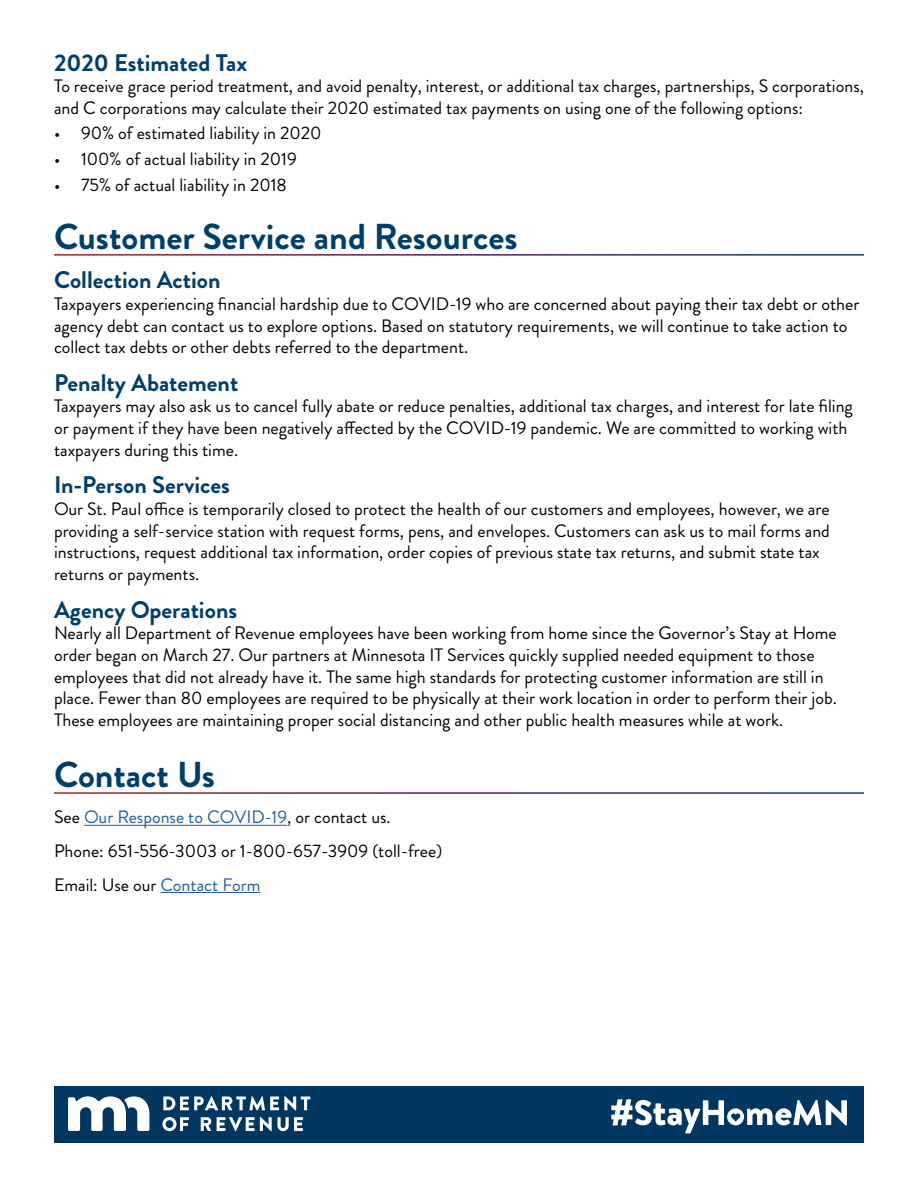
<style>
.page{position:relative;width:918px;height:1188px;background:#fff}
.page>*{position:absolute;margin:0;border:0;box-sizing:border-box;transform-origin:0 0}
.t1{font:700 36px "Brandon Grotesque";color:#003f6b}
.t2{font:700 24px "Brandon Grotesque";color:#003f6b}
.paragraph{font:18px/21.6px "Brandon Grotesque";color:#000}
.paragraph-2{font:18px "Brandon Grotesque";color:#215e9e}
.s1{color:#000}
.s2{color:#215e9e}
</style>
<div class="page">
<div style="left:54px;top:1087px;width:810px;height:56px;background:#003660"></div>
<svg style="left:68px;top:1096px;width:81px;height:35px"></svg>
<svg style="left:163px;top:1096px;width:147px;height:14px"></svg>
<svg style="left:162px;top:1117px;width:27px;height:14px"></svg>
<svg style="left:201px;top:1117px;width:10px;height:14px"></svg>
<svg style="left:217px;top:1117px;width:86px;height:14px"></svg>
<svg style="left:611px;top:1099px;width:236px;height:34px"></svg>
<hr style="left:84px;top:825px;width:203px;height:1px;background:#215e9e">
<hr style="left:160px;top:892px;width:100px;height:1px;background:#215e9e">
<h3 class="t2" style="left:54px;top:46px;width:195px">2020 Estimated Tax</h3>
<p class="paragraph" style="left:54px;top:76px;width:811px">To receive grace period treatment, and avoid penalty, interest, or additional tax charges, partnerships, S corporations, and C corporations may calculate their 2020 estimated tax payments on using one of the following options:</p>
<p class="paragraph" style="left:54px;top:122px;width:269px">• 90% of estimated liability in 2020</p>
<p class="paragraph" style="left:54px;top:148px;width:244px">• 100% of actual liability in 2019</p>
<p class="paragraph" style="left:54px;top:174px;width:234px">• 75% of actual liability in 2018</p>
<h2 class="t1" style="left:54px;top:211px;width:465px">Customer Service and Resources</h2>
<h3 class="t2" style="left:54px;top:263px;width:168px">Collection Action</h3>
<p class="paragraph" style="left:54px;top:293px;width:807px">Taxpayers experiencing financial hardship due to COVID-19 who are concerned about paying their tax debt or other agency debt can contact us to explore options. Based on statutory requirements, we will continue to take action to collect tax debts or other debts referred to the department.</p>
<h3 class="t2" style="left:54px;top:366px;width:186px">Penalty Abatement</h3>
<p class="paragraph" style="left:54px;top:396px;width:800px">Taxpayers may also ask us to cancel fully abate or reduce penalties, additional tax charges, and interest for late filing or payment if they have been negatively affected by the COVID-19 pandemic. We are committed to working with taxpayers during this time.</p>
<h3 class="t2" style="left:54px;top:468px;width:177px">In-Person Services</h3>
<p class="paragraph" style="left:54px;top:498px;width:778px">Our St. Paul office is temporarily closed to protect the health of our customers and employees, however, we are providing a self-service station with request forms, pens, and envelopes. Customers can ask us to mail forms and instructions, request additional tax information, order copies of previous state tax returns, and submit state tax returns or payments.</p>
<h3 class="t2" style="left:54px;top:593px;width:185px">Agency Operations</h3>
<p class="paragraph" style="left:54px;top:623px;width:784px">Nearly all Department of Revenue employees have been working from home since the Governor’s Stay at Home order began on March 27. Our partners at Minnesota IT Services quickly supplied needed equipment to those employees that did not already have it. The same high standards for protecting customer information are still in place. Fewer than 80 employees are required to be physically at their work location in order to perform their job.<br>These employees are maintaining proper social distancing and other public health measures while at work.</p>
<h2 class="t1" style="left:54px;top:749px;width:163px">Contact Us</h2>
<p class="paragraph-2" style="left:54px;top:805px;width:338px"><span class="s1">See</span> Our Response to COVID-19<span class="s1">, or contact us.</span></p>
<p class="paragraph" style="left:54px;top:840px;width:390px">Phone: 651-556-3003 or 1-800-657-3909 (toll-free)</p>
<p class="paragraph" style="left:54px;top:874px;width:208px">Email: Use our <span class="s2">Contact Form</span></p>
</div>
